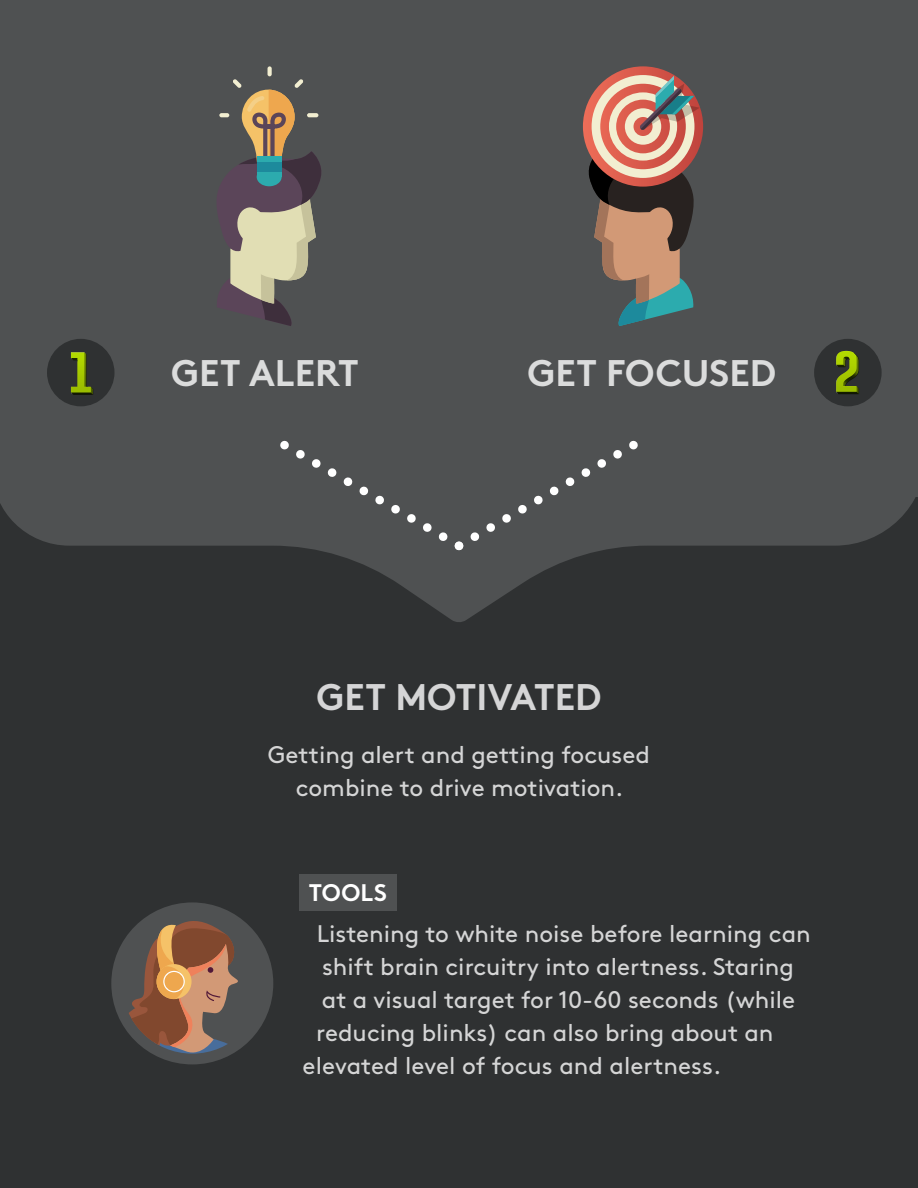
<style>
.page{position:relative;width:918px;height:1188px;background:#4f5152}
.page>*{position:absolute;margin:0;border:0;box-sizing:border-box;transform-origin:0 0}
.t1{font:700 37.05px "Brown Pro";color:rgb(255 255 255/.8)}
.t2{font:24px/33px "Brown Pro";color:rgb(255 255 255/.8);text-align:center}
.t3{font:700 24px "Brown Pro";letter-spacing:.015em;color:#fff}
</style>
<div class="page">
<div style="left:0;top:498px;width:918px;height:690px;background:#2f3132"></div>
<svg style="left:268px;top:66px;width:4px;height:10px"></svg>
<svg style="left:217px;top:79px;width:105px;height:247px"></svg>
<div style="left:257px;top:167px;width:25px;height:19px;background:#2cabae;border-radius:50%"></div>
<svg style="left:257px;top:157px;width:25px;height:17px"></svg>
<hr style="left:257px;top:162px;width:25px;height:4px;background:#1d8a9c">
<hr style="left:257px;top:168px;width:25px;height:4px;background:#1d8a9c">
<svg style="left:0;top:393px;width:918px;height:229px;fill:#4f5152"></svg>
<svg style="left:583px;top:66px;width:120px;height:121px"></svg>
<svg style="left:587px;top:75px;width:113px;height:251px"></svg>
<svg style="left:280px;top:440px;width:9px;height:10px"></svg>
<svg style="left:296px;top:449px;width:9px;height:10px"></svg>
<svg style="left:311px;top:459px;width:10px;height:9px"></svg>
<svg style="left:327px;top:468px;width:10px;height:10px"></svg>
<svg style="left:343px;top:477px;width:10px;height:10px"></svg>
<svg style="left:359px;top:486px;width:10px;height:10px"></svg>
<svg style="left:375px;top:495px;width:10px;height:10px"></svg>
<svg style="left:391px;top:504px;width:9px;height:10px"></svg>
<svg style="left:407px;top:513px;width:9px;height:10px"></svg>
<svg style="left:422px;top:523px;width:10px;height:9px"></svg>
<svg style="left:438px;top:532px;width:10px;height:10px"></svg>
<svg style="left:454px;top:541px;width:10px;height:10px"></svg>
<svg style="left:470px;top:532px;width:10px;height:10px"></svg>
<svg style="left:486px;top:523px;width:10px;height:9px"></svg>
<svg style="left:502px;top:513px;width:9px;height:10px"></svg>
<svg style="left:518px;top:504px;width:9px;height:10px"></svg>
<svg style="left:533px;top:495px;width:10px;height:10px"></svg>
<svg style="left:549px;top:486px;width:10px;height:10px"></svg>
<svg style="left:565px;top:477px;width:10px;height:10px"></svg>
<svg style="left:581px;top:468px;width:10px;height:10px"></svg>
<svg style="left:597px;top:459px;width:10px;height:9px"></svg>
<svg style="left:613px;top:449px;width:10px;height:10px"></svg>
<svg style="left:629px;top:440px;width:9px;height:10px"></svg>
<div style="left:111px;top:902px;width:162px;height:162px;background:#4f5152;border-radius:50%"></div>
<svg style="left:122px;top:913px;width:141px;height:143px"></svg>
<div style="left:47px;top:339px;width:68px;height:67px;background:#2f3132;border-radius:50%"></div>
<img style="left:71px;top:352px;width:22px;height:43px">
<div style="left:299px;top:874px;width:98px;height:36px;background:#4f5152"></div>
<div style="left:814px;top:339px;width:68px;height:67px;background:#2f3132;border-radius:50%"></div>
<img style="left:836px;top:350px;width:23px;height:44px">
<h1 class="t1" style="left:171px;top:343px;width:189px">GET ALERT</h1>
<h1 class="t1" style="left:528px;top:343px;width:250px">GET FOCUSED</h1>
<h1 class="t1" style="left:317px;top:667px;width:286px">GET MOTIVATED</h1>
<p class="t2" style="left:268px;top:736px;width:384px">Getting alert and getting focused combine to drive motivation.</p>
<p class="t3" style="left:309px;top:873px;width:80px">TOOLS</p>
<p class="t2" style="left:317px;top:916px;width:496px">Listening to white noise before learning can</p>
<p class="t2" style="left:322px;top:949px;width:474px">shift brain circuitry into alertness. Staring</p>
<p class="t2" style="left:322px;top:982px;width:475px">at a visual target for 10-60 seconds (while</p>
<p class="t2" style="left:316px;top:1015px;width:459px">reducing blinks) can also bring about an</p>
<p class="t2" style="left:303px;top:1048px;width:420px">elevated level of focus and alertness.</p>
</div>
